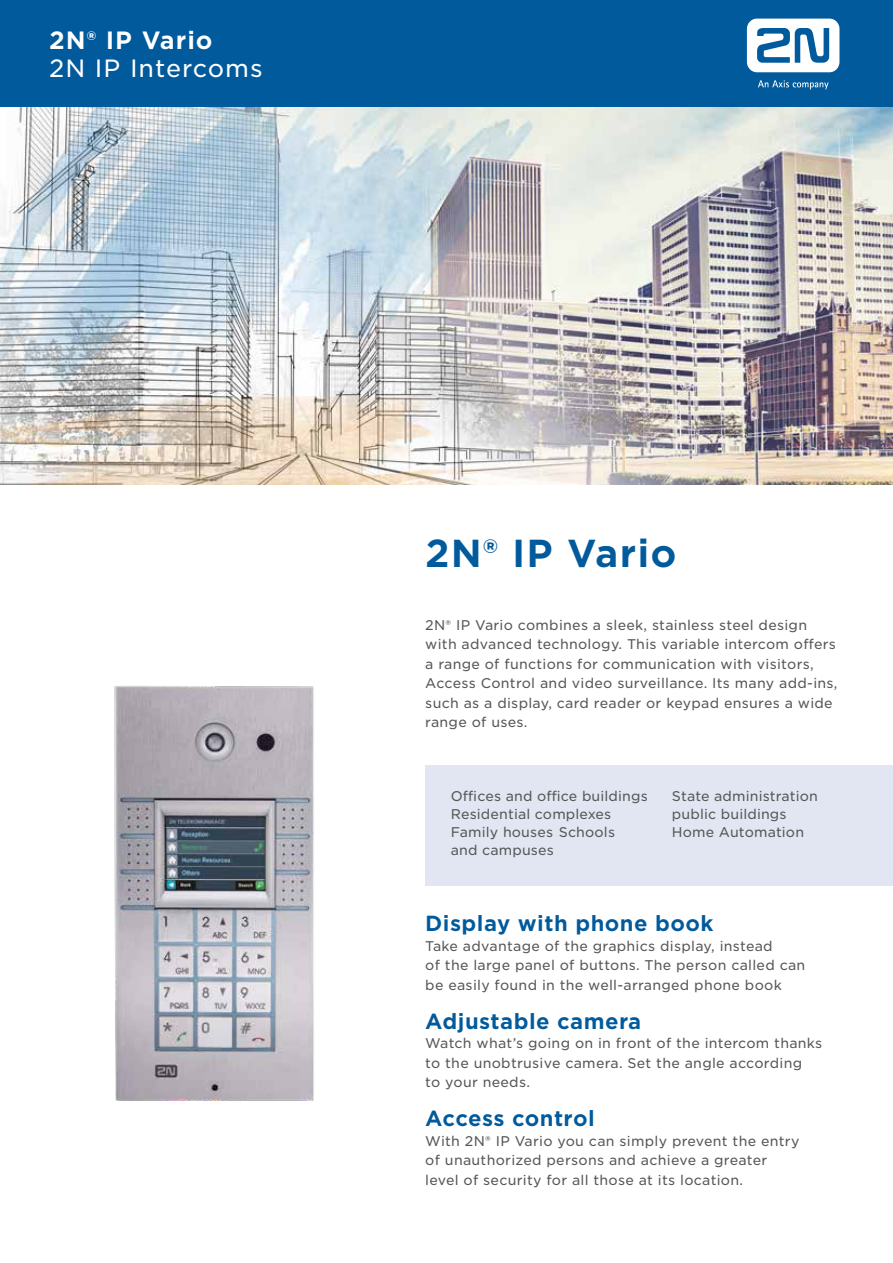
<style>
.page{position:relative;width:893px;height:1263px;background:#fff}
.page>*{position:absolute;margin:0;border:0;box-sizing:border-box;transform-origin:0 0}
.t1{font:700 37.5px "Gotham S Sm";letter-spacing:.03em;color:#005a9c}
.t2{font:24px "Gotham S Sm";letter-spacing:.04em;color:#fff}
.t3{font:700 24px "Gotham S Sm";letter-spacing:.04em;color:#fff}
.t4{font:700 21px "Gotham S Sm";letter-spacing:.02em;color:#005a9c}
.t5{font:13.5px/19.5px "Gotham S Sm";letter-spacing:.02em;color:#555756}
</style>
<div class="page">
<img style="left:0;top:106px;width:893px;height:379px">
<div style="left:0;top:0;width:893px;height:106px;background:#005a9c"></div>
<div style="left:425px;top:765px;width:468px;height:120px;background:#e1e6f2"></div>
<img style="left:114px;top:686px;width:200px;height:415px">
<svg style="left:747px;top:19px;width:92px;height:53px"></svg>
<svg style="left:758px;top:80px;width:70px;height:9px"></svg>
<h2 class="t3" style="left:49px;top:24px;width:165px">2N® IP Vario</h2>
<h2 class="t2" style="left:49px;top:52px;width:215px">2N IP Intercoms</h2>
<h1 class="t1" style="left:425px;top:527px;width:253px">2N® IP Vario</h1>
<p class="t5" style="left:425px;top:615px;width:414px">2N® IP Vario combines a sleek, stainless steel design with advanced technology. This variable intercom offers a range of functions for communication with visitors, Access Control and video surveillance. Its many add-ins, such as a display, card reader or keypad ensures a wide range of uses.</p>
<p class="t5" style="left:451px;top:787px;width:199px;line-height:18px">Offices and office buildings<br>Residential complexes<br>Family houses Schools<br>and campuses</p>
<p class="t5" style="left:672px;top:787px;width:147px;line-height:18px">State administration public buildings<br>Home Automation</p>
<h3 class="t4" style="left:425px;top:909px;width:290px">Display with phone book</h3>
<p class="t5" style="left:425px;top:936px;width:382px">Take advantage of the graphics display, instead<br>of the large panel of buttons. The person called can be easily found in the well-arranged phone book</p>
<h3 class="t4" style="left:425px;top:1006px;width:217px">Adjustable camera</h3>
<p class="t5" style="left:425px;top:1033px;width:399px">Watch what’s going on in front of the intercom thanks to the unobtrusive camera. Set the angle according<br>to your needs.</p>
<h3 class="t4" style="left:425px;top:1104px;width:171px">Access control</h3>
<p class="t5" style="left:425px;top:1131px;width:376px">With 2N® IP Vario you can simply prevent the entry of unauthorized persons and achieve a greater level of security for all those at its location.</p>
</div>
